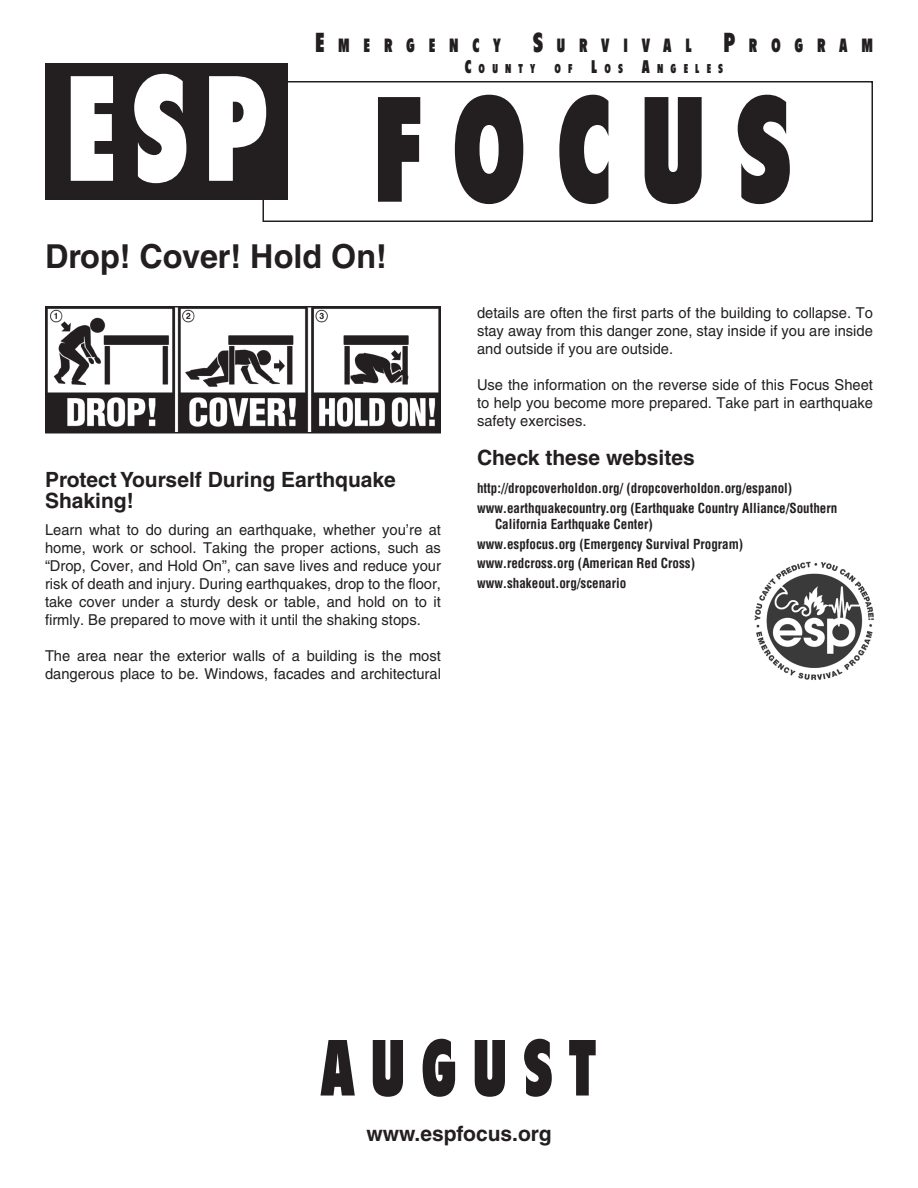
<style>
.page{position:relative;width:918px;height:1188px;background:#fff}
.page>*{position:absolute;margin:0;border:0;box-sizing:border-box;transform-origin:0 0}
.t1{font:900 condensed 147px "Flyer";letter-spacing:.2em;color:#231f20}
.t2{font:900 condensed 78px "Flyer";letter-spacing:.2em;color:#231f20}
.t3{font:700 33px "Helvetica";color:#231f20}
.t4{font:700 21px/21px "Helvetica";color:#231f20}
.t5{font:900 condensed 18.9px "Flyer";letter-spacing:.73em;color:#231f20}
.t6{font:15px/18px "Helvetica";color:#231f20;text-align:justify}
.t7{font:700 condensed 13.5px/19.5px "Helvetica";color:#231f20}
.t8{font:900 condensed 12.6px "Flyer";letter-spacing:.57em;color:#231f20}
.s1{font-size:27px}
.s2{font-size:18px}
.s3{color:#fff}
</style>
<div class="page">
<div style="left:262px;top:81px;width:611px;height:141px;border:2px solid #231f20"></div>
<div style="left:45px;top:63px;width:243px;height:137px;background:#231f20"></div>
<img style="left:48px;top:309px;width:390px;height:122px">
<div style="left:45px;top:306px;width:396px;height:128px;border:2px solid #231f20"></div>
<img style="left:755px;top:561px;width:119px;height:119px">
<p class="t5" style="left:315px;top:34px;width:560px"><span class="s1">E</span>MERGENCY <span class="s1">S</span>URVIVAL <span class="s1">P</span>ROGRAM</p>
<p class="t8" style="left:465px;top:61px;width:72px"><span class="s2">C</span>OUNTY</p>
<p class="t8" style="left:554px;top:61px;width:162px">OF <span class="s2">L</span>OS <span class="s2">A</span>NGELES</p>
<h1 class="t1" style="left:65px;top:62px;width:729px"><span class="s3">ESP</span> FOCUS</h1>
<h3 class="t3" style="left:45px;top:237px;width:343px">Drop! Cover! Hold On!</h3>
<h3 class="t4" style="left:45px;top:469px;width:352px">Protect Yourself During Earthquake<br>Shaking!</h3>
<p class="t6" style="left:45px;top:521px;width:398px">Learn what to do during an earthquake, whether you’re at home, work or school. Taking the proper actions, such as “Drop, Cover, and Hold On”, can save lives and reduce your risk of death and injury. During earthquakes, drop to the floor, take cover under a sturdy desk or table, and hold on to it firmly. Be prepared to move with it until the shaking stops.</p>
<p class="t6" style="left:45px;top:647px;width:397px">The area near the exterior walls of a building is the most dangerous place to be. Windows, facades and architectural</p>
<p class="t6" style="left:477px;top:303px;width:398px">details are often the first parts of the building to collapse. To stay away from this danger zone, stay inside if you are inside and outside if you are outside.</p>
<p class="t6" style="left:477px;top:375px;width:398px">Use the information on the reverse side of this Focus Sheet to help you become more prepared. Take part in earthquake safety exercises.</p>
<h3 class="t4" style="left:477px;top:446px;width:219px">Check these websites</h3>
<p class="t7" style="left:477px;top:478px;width:362px">http://dropcoverholdon.org/ (dropcoverholdon.org/espanol) www.earthquakecountry.org (Earthquake Country Alliance/Southern</p>
<p class="t7" style="left:477px;top:514px;width:268px;text-indent:18px">California Earthquake Center) www.espfocus.org (Emergency Survival Program) www.redcross.org (American Red Cross) www.shakeout.org/scenario</p>
<h2 class="t2" style="left:320px;top:1021px;width:277px">AUGUST</h2>
<h3 class="t4" style="left:366px;top:1123px;width:187px">www.espfocus.org</h3>
</div>
